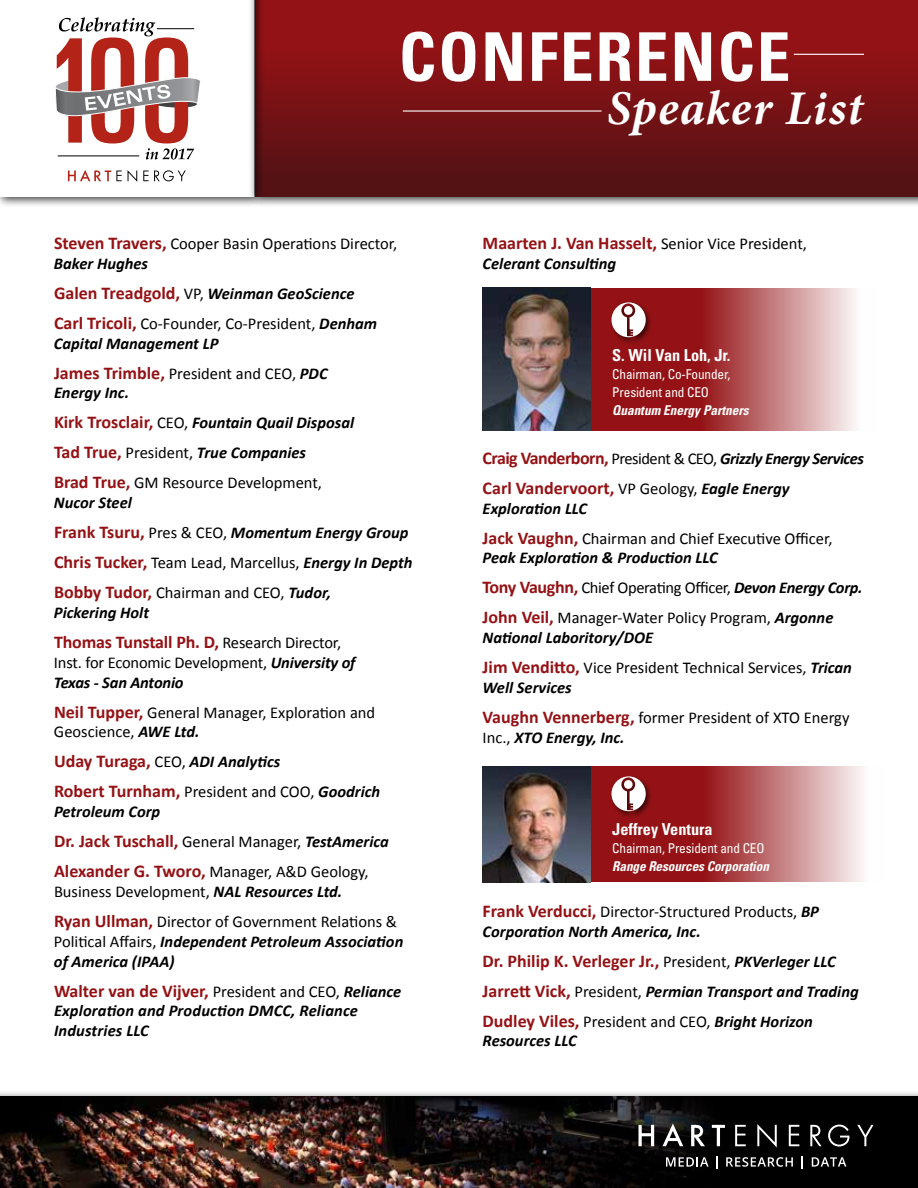
<style>
.page{position:relative;width:918px;height:1188px;background:#fff}
.page>*{position:absolute;margin:0;border:0;box-sizing:border-box;transform-origin:0 0}
.t1{font:700 condensed 67.2px "Univers";letter-spacing:.03em;color:#fff}
.t2{font:italic 700 48.45px "Minion Pro";letter-spacing:.025em;color:#fff}
.t3{font:700 18px/30px "Calibri";color:#941215}
.t4{font:italic 700 16.5px/30px "Calibri";color:#000}
.t5{font:16.5px/19.8px "Calibri";color:#000}
.t6{font:italic 700 16.5px "Calibri";letter-spacing:-.03em;color:#000}
.t7{font:700 condensed 16.5px "Univers";color:#fff}
.t8{font:condensed 13.5px/18px "Univers";letter-spacing:-.01em;color:#fff}
.t9{font:italic 700 condensed 13.5px "Univers";letter-spacing:-.01em;color:#fff}
.s1{font-weight:700;font-size:18px;color:#941215}
.s2{font-weight:700;font-style:italic}
.s3{font-weight:400;font-size:16.5px;color:#000}
.s4{font-style:italic;font-size:16.5px;color:#000}
.s5{font-style:normal;font-size:18px;color:#941215}
.s6{font-weight:400;font-style:normal}
</style>
<div class="page">
<div style="left:249px;top:0;width:669px;height:208px;background:#000;opacity:.75"></div>
<div style="left:255px;top:0;width:663px;height:197px;background:linear-gradient(to bottom,#a01215,#511215)"></div>
<div style="left:0;top:1090px;width:918px;height:98px;background:#000;opacity:.75"></div>
<img style="left:0;top:1096px;width:918px;height:92px">
<div style="left:0;top:0;width:265px;height:208px;background:#000;opacity:.75"></div>
<div style="left:0;top:0;width:254px;height:197px;background:#fff"></div>
<svg style="left:735px;top:1125px;width:11px;height:21px"></svg>
<svg style="left:757px;top:1124px;width:20px;height:23px"></svg>
<svg style="left:789px;top:1125px;width:10px;height:21px"></svg>
<svg style="left:810px;top:1125px;width:12px;height:21px"></svg>
<svg style="left:828px;top:1125px;width:21px;height:22px"></svg>
<svg style="left:857px;top:1125px;width:17px;height:21px"></svg>
<svg style="left:638px;top:1125px;width:16px;height:21px"></svg>
<svg style="left:662px;top:1124px;width:21px;height:22px"></svg>
<svg style="left:691px;top:1125px;width:14px;height:21px"></svg>
<svg style="left:712px;top:1125px;width:13px;height:21px"></svg>
<svg style="left:666px;top:1157px;width:43px;height:10px"></svg>
<svg style="left:716px;top:1156px;width:1px;height:12px"></svg>
<svg style="left:726px;top:1157px;width:67px;height:10px"></svg>
<svg style="left:802px;top:1156px;width:1px;height:12px"></svg>
<svg style="left:812px;top:1157px;width:34px;height:10px"></svg>
<svg style="left:128px;top:170px;width:9px;height:12px"></svg>
<svg style="left:143px;top:170px;width:43px;height:11px"></svg>
<svg style="left:68px;top:170px;width:54px;height:11px"></svg>
<svg style="left:55px;top:17px;width:145px;height:142px"></svg>
<hr style="left:58px;top:155px;width:81px;height:1px;background:#000">
<hr style="left:157px;top:28px;width:37px;height:1px;background:#000">
<hr style="left:794px;top:54px;width:70px;height:1px;background:#fff">
<hr style="left:403px;top:110px;width:199px;height:2px;background:#fff">
<svg style="left:591px;top:288px;width:264px;height:142px;background:#b35759"></svg>
<img style="left:483px;top:288px;width:108px;height:142px">
<div style="left:609px;top:300px;width:44px;height:45px;background:#000;opacity:.6"></div>
<svg style="left:611px;top:302px;width:35px;height:35px"></svg>
<svg style="left:591px;top:766px;width:272px;height:116px;background:#b3585b"></svg>
<img style="left:483px;top:766px;width:108px;height:116px">
<div style="left:609px;top:774px;width:44px;height:45px;background:#000;opacity:.6"></div>
<svg style="left:611px;top:776px;width:35px;height:35px"></svg>
<h1 class="t1" style="left:399px;top:16px;width:393px">CONFERENCE</h1>
<h2 class="t2" style="left:607px;top:74px;width:257px">Speaker List</h2>
<p class="t5" style="left:54px;top:234px;width:345px"><span class="s1">Steven Travers,</span> Cooper Basin Operations Director,<br><span class="s2">Baker Hughes</span></p>
<p class="t3" style="left:54px;top:278px;width:325px">Galen Treadgold, <span class="s3">VP,</span> <span class="s4">Weinman GeoScience<br></span>Carl Tricoli, <span class="s3">Co-Founder, Co-President,</span> <span class="s4">Denham</span></p>
<p class="t4" style="left:54px;top:328px;width:275px">Capital Management LP<br><span class="s5">James Trimble,</span> <span class="s6">President and CEO,</span> PDC</p>
<p class="t4" style="left:54px;top:378px;width:302px">Energy Inc.<br><span class="s5">Kirk Trosclair,</span> <span class="s6">CEO,</span> Fountain Quail Disposal<br><span class="s5">Tad True,</span> <span class="s6">President,</span> True Companies<br><span class="s5">Brad True,</span> <span class="s6">GM Resource Development,</span></p>
<p class="t4" style="left:54px;top:488px;width:360px">Nucor Steel<br><span class="s5">Frank Tsuru,</span> <span class="s6">Pres &amp; CEO,</span> Momentum Energy Group <span class="s5">Chris Tucker,</span> <span class="s6">Team Lead, Marcellus,</span> Energy In Depth <span class="s5">Bobby Tudor,</span> <span class="s6">Chairman and CEO,</span> Tudor,</p>
<p class="t4" style="left:54px;top:597px;width:97px">Pickering Holt</p>
<p class="t3" style="left:54px;top:627px;width:289px">Thomas Tunstall Ph. D, <span class="s3">Research Director,</span></p>
<p class="t5" style="left:54px;top:652px;width:303px">Inst. for Economic Development, <span class="s2">University of<br>Texas - San Antonio</span></p>
<p class="t5" style="left:54px;top:702px;width:323px"><span class="s1">Neil Tupper,</span> General Manager, Exploration and<br>Geoscience, <span class="s2">AWE Ltd.</span></p>
<p class="t3" style="left:54px;top:746px;width:328px">Uday Turaga, <span class="s3">CEO,</span> <span class="s4">ADI Analytics<br></span>Robert Turnham, <span class="s3">President and COO,</span> <span class="s4">Goodrich</span></p>
<p class="t4" style="left:54px;top:797px;width:108px">Petroleum Corp</p>
<p class="t3" style="left:54px;top:826px;width:336px">Dr. Jack Tuschall, <span class="s3">General Manager,</span> <span class="s4">TestAmerica</span></p>
<p class="t5" style="left:54px;top:862px;width:316px"><span class="s1">Alexander G. Tworo,</span> Manager, A&amp;D Geology,<br>Business Development, <span class="s2">NAL Resources Ltd.</span></p>
<p class="t5" style="left:54px;top:912px;width:351px"><span class="s1">Ryan Ullman,</span> Director of Government Relations &amp;<br>Political Affairs, <span class="s2">Independent Petroleum Association of America (IPAA)</span></p>
<p class="t3" style="left:54px;top:976px;width:349px">Walter van de Vijver, <span class="s3">President and CEO,</span> <span class="s4">Reliance</span></p>
<p class="t4" style="left:54px;top:1001px;width:306px;line-height:19.8px">Exploration and Production DMCC, Reliance<br>Industries LLC</p>
<p class="t3" style="left:483px;top:228px;width:326px">Maarten J. Van Hasselt, <span class="s3">Senior Vice President,</span></p>
<p class="t4" style="left:483px;top:248px;width:135px">Celerant Consulting</p>
<p class="t7" style="left:612px;top:345px;width:120px">S. Wil Van Loh, Jr.</p>
<p class="t8" style="left:612px;top:365px;width:120px">Chairman, Co-Founder,<br>President and CEO</p>
<p class="t9" style="left:612px;top:402px;width:138px">Quantum Energy Partners</p>
<p class="t6" style="left:483px;top:448px;width:383px"><span class="s5">Craig Vanderborn,</span> <span class="s6">President &amp; CEO,</span> Grizzly Energy Services</p>
<p class="t3" style="left:483px;top:473px;width:308px">Carl Vandervoort, <span class="s3">VP Geology,</span> <span class="s4">Eagle Energy</span></p>
<p class="t5" style="left:483px;top:493px;width:351px;line-height:30px"><span class="s2">Exploration LLC<br></span><span class="s1">Jack Vaughn,</span> Chairman and Chief Executive Officer,</p>
<p class="t4" style="left:483px;top:543px;width:381px">Peak Exploration &amp; Production LLC<br><span class="s5">Tony Vaughn,</span> <span class="s6">Chief Operating Officer,</span> Devon Energy Corp.<br><span class="s5">John Veil,</span> <span class="s6">Manager-Water Policy Program,</span> Argonne</p>
<p class="t5" style="left:483px;top:623px;width:371px;line-height:30px"><span class="s2">National Laboritory/DOE<br></span><span class="s1">Jim Venditto,</span> Vice President Technical Services, <span class="s2">Trican</span></p>
<p class="t5" style="left:483px;top:673px;width:368px;line-height:30px"><span class="s2">Well Services<br></span><span class="s1">Vaughn Vennerberg,</span> former President of XTO Energy</p>
<p class="t4" style="left:483px;top:722px;width:144px"><span class="s6">Inc.,</span> XTO Energy, Inc.</p>
<p class="t7" style="left:612px;top:819px;width:102px">Jeffrey Ventura</p>
<p class="t8" style="left:612px;top:839px;width:154px">Chairman, President and CEO</p>
<p class="t9" style="left:612px;top:858px;width:158px">Range Resources Corporation</p>
<p class="t4" style="left:483px;top:901px;width:338px;line-height:19.8px"><span class="s5">Frank Verducci,</span> <span class="s6">Director-Structured Products,</span> BP<br>Corporation North America, Inc.</p>
<p class="t3" style="left:483px;top:946px;width:354px">Dr. Philip K. Verleger Jr., <span class="s3">President,</span> <span class="s4">PKVerleger LLC</span></p>
<p class="t4" style="left:483px;top:976px;width:378px"><span class="s5">Jarrett Vick,</span> <span class="s6">President,</span> Permian Transport and Trading<br><span class="s5">Dudley Viles,</span> <span class="s6">President and CEO,</span> Bright Horizon</p>
<p class="t4" style="left:483px;top:1026px;width:95px">Resources LLC</p>
</div>
